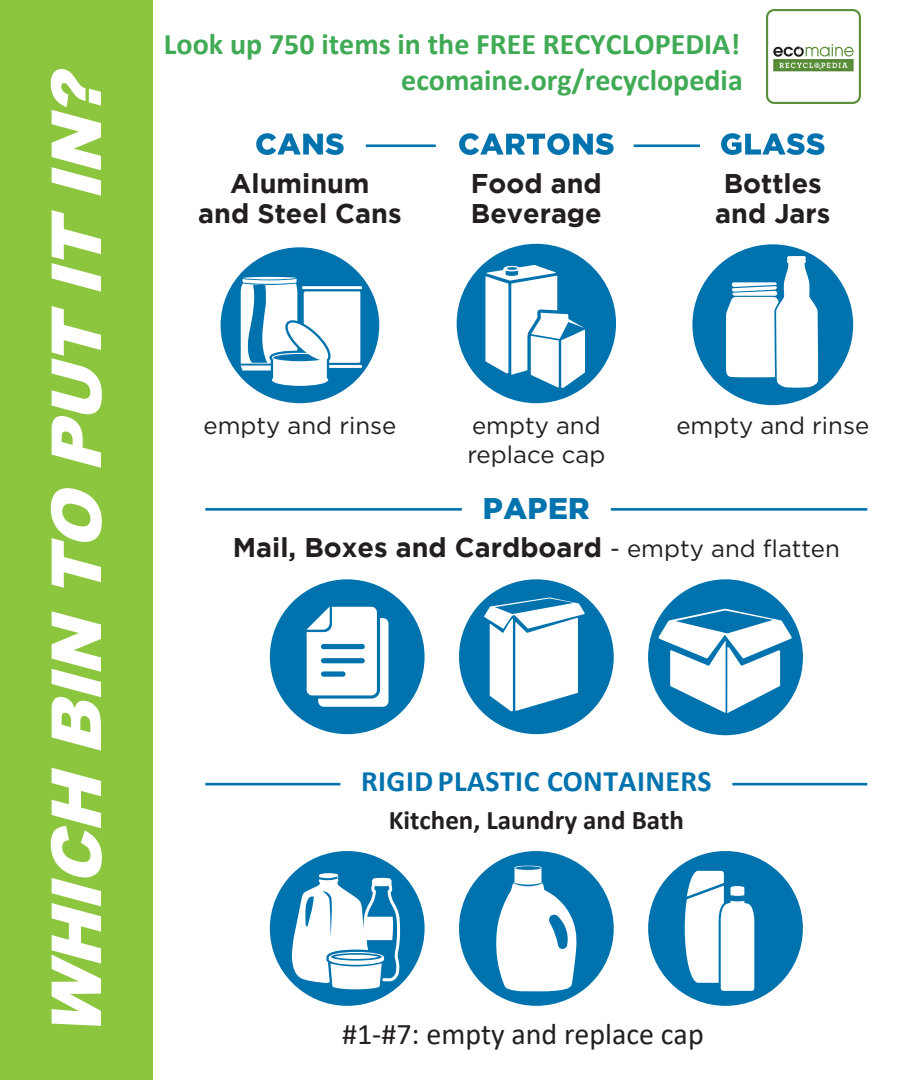
<style>
.page{position:relative;width:918px;height:1080px;background:#fff}
.page>*{position:absolute;margin:0;border:0;box-sizing:border-box;transform-origin:0 0}
.t1{font:italic 900 69px "Arial";color:#fff}
.t2{font:700 30px/36px "Calibri";color:#40aa55;text-align:right}
.t3{font:30px "Calibri";color:#231f20}
.t4{font:700 29.7px "Calibri";letter-spacing:.015em;color:#0073ae}
.t5{font:900 29.7px "Gotham";letter-spacing:.015em;color:#0073ae}
.t6{font:700 27px/30px "Gotham";color:#231f20;text-align:center}
.t7{font:700 27px "Calibri";color:#231f20}
.t8{font:24px "Gotham";color:#231f20}
.s1{font-weight:400;font-size:24px}
</style>
<div class="page">
<div style="left:0;top:0;width:152px;height:1080px;background:#8bc63e"></div>
<div style="left:457px;top:244px;width:159px;height:159px;background:#0073ae;border-radius:50%"></div>
<svg style="left:483px;top:262px;width:105px;height:129px"></svg>
<div style="left:221px;top:247px;width:158px;height:156px;background:#0073ae;border-radius:50%"></div>
<hr style="left:243px;top:277px;width:53px;height:2px;background:#fff;border-radius:50%">
<svg style="left:241px;top:279px;width:121px;height:109px"></svg>
<div style="left:692px;top:244px;width:161px;height:161px;background:#0073ae;border-radius:50%"></div>
<svg style="left:726px;top:254px;width:94px;height:134px"></svg>
<div style="left:270px;top:851px;width:155px;height:155px;background:#0073ae;border-radius:50%"></div>
<svg style="left:291px;top:873px;width:110px;height:119px"></svg>
<div style="left:459px;top:851px;width:155px;height:155px;background:#0073ae;border-radius:50%"></div>
<svg style="left:496px;top:865px;width:81px;height:126px"></svg>
<div style="left:648px;top:851px;width:155px;height:155px;background:#0073ae;border-radius:50%"></div>
<svg style="left:685px;top:871px;width:70px;height:120px"></svg>
<div style="left:459px;top:579px;width:155px;height:155px;background:#0073ae;border-radius:50%"></div>
<svg style="left:484px;top:597px;width:101px;height:115px"></svg>
<div style="left:270px;top:579px;width:155px;height:155px;background:#0073ae;border-radius:50%"></div>
<svg style="left:306px;top:606px;width:82px;height:101px"></svg>
<div style="left:648px;top:579px;width:155px;height:156px;background:#0073ae;border-radius:50%"></div>
<svg style="left:659px;top:609px;width:133px;height:104px"></svg>
<hr style="left:366px;top:144px;width:70px;height:3px;background:#0073ae">
<hr style="left:634px;top:144px;width:66px;height:3px;background:#0073ae">
<svg style="left:721px;top:133px;width:103px;height:22px"></svg>
<svg style="left:459px;top:133px;width:155px;height:22px"></svg>
<svg style="left:256px;top:133px;width:88px;height:22px"></svg>
<hr style="left:205px;top:783px;width:135px;height:2px;background:#0073ae">
<hr style="left:732px;top:783px;width:135px;height:2px;background:#0073ae">
<hr style="left:205px;top:508px;width:257px;height:3px;background:#0073ae">
<hr style="left:611px;top:508px;width:256px;height:3px;background:#0073ae">
<img style="left:766px;top:9px;width:95px;height:95px">
<h1 class="t1" style="left:26px;top:1037px;width:987px;rotate:-90deg">WHICH BIN TO PUTITIN?</h1>
<p class="t2" style="left:164px;top:26px;width:580px">Look up 750 items in the FREE RECYCLOPEDIA! ecomaine.org/recyclopedia</p>
<p class="t6" style="left:198px;top:170px;width:205px">Aluminum<br>and Steel Cans</p>
<p class="t6" style="left:715px;top:170px;width:117px">Bottles and Jars</p>
<p class="t6" style="left:471px;top:170px;width:132px;text-align:left">Food and<br>Beverage</p>
<p class="t8" style="left:204px;top:415px;width:194px">empty and rinse</p>
<p class="t8" style="left:472px;top:415px;width:130px">empty and</p>
<p class="t8" style="left:676px;top:415px;width:194px">empty and rinse</p>
<p class="t8" style="left:467px;top:444px;width:139px">replace cap</p>
<p class="t5" style="left:483px;top:492px;width:108px">PAPER</p>
<p class="t6" style="left:233px;top:535px;width:609px">Mail, Boxes and Cardboard <span class="s1">- empty and flatten</span></p>
<p class="t4" style="left:361px;top:761px;width:352px">RIGID PLASTIC CONTAINERS</p>
<p class="t7" style="left:389px;top:801px;width:297px">Kitchen, Laundry and Bath</p>
<p class="t3" style="left:342px;top:1013px;width:363px">#1-#7: empty and replace cap</p>
</div>
